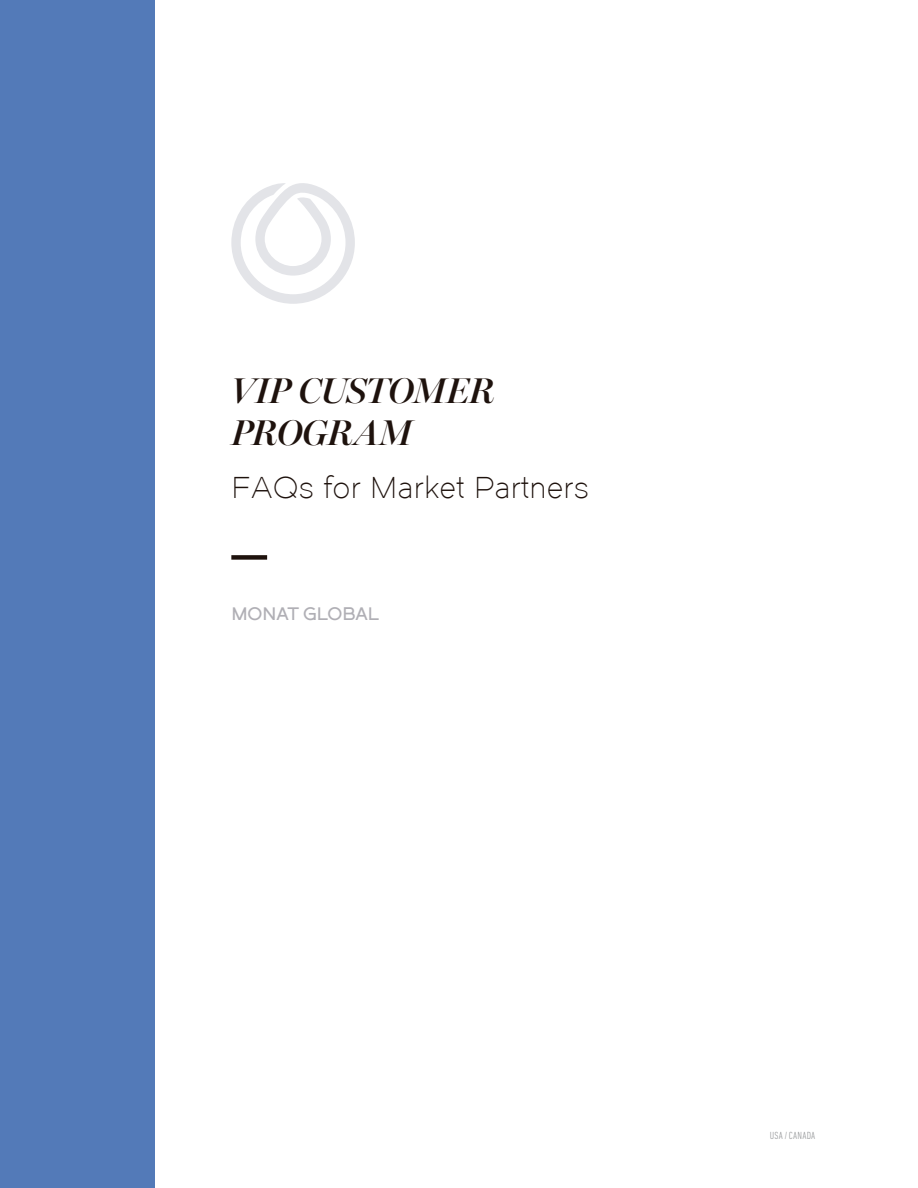
<style>
.page{position:relative;width:918px;height:1188px;background:#fff}
.page>*{position:absolute;margin:0;border:0;box-sizing:border-box;transform-origin:0 0}
.t1{font:italic 600 36px/42px "Miller Banner";letter-spacing:-.005em;color:#1e120d}
.t2{font:30px "Dual 300";letter-spacing:.03em;color:#1e120d}
.t3{font:18px "Dual 600";color:#b0afb5}
.t4{font:300 condensed 10.5px "DIN Next LT Pro";letter-spacing:.025em;color:#929496}
</style>
<div class="page">
<div style="left:0;top:0;width:154px;height:1188px;background:#537ab8"></div>
<svg style="left:231px;top:183px;width:124px;height:121px"></svg>
<div style="left:231px;top:555px;width:36px;height:5px;background:#1e120d"></div>
<p class="t1" style="left:231px;top:370px;width:265px">VIP CUSTOMER<br>PROGRAM</p>
<p class="t2" style="left:231px;top:470px;width:359px">FAQs for Market Partners</p>
<p class="t3" style="left:231px;top:602px;width:149px">MONAT GLOBAL</p>
<p class="t4" style="left:770px;top:1130px;width:47px">USA / CANADA</p>
</div>
